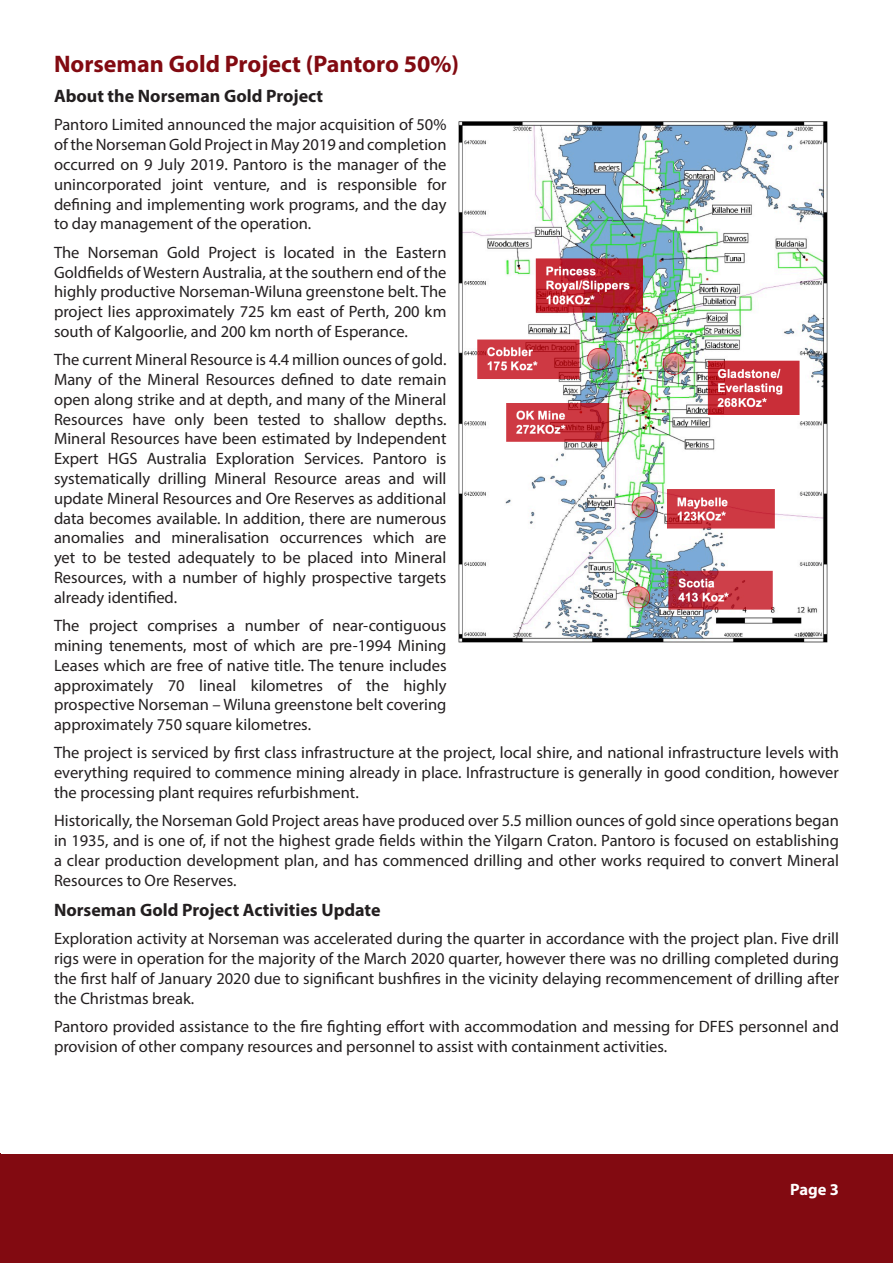
<style>
.page{position:relative;width:893px;height:1263px;background:#fff}
.page>*{position:absolute;margin:0;border:0;box-sizing:border-box;transform-origin:0 0}
.t1{font:700 24px "Myriad Pro";color:#820a11}
.t2{font:700 18px "Myriad Pro";color:#231f20}
.t3{font:16.5px/19.8px "Myriad Pro";color:#231f20;text-align:justify}
.t4{font:700 16.5px "Myriad Pro";color:#fff}
</style>
<div class="page">
<div style="left:1px;top:1154px;width:892px;height:109px;background:#820a11"></div>
<hr style="left:0;top:1153px;width:1px;height:110px;background:#820a11">
<img style="left:458px;top:121px;width:370px;height:522px">
<h1 class="t1" style="left:54px;top:48px;width:406px">Norseman Gold Project (Pantoro 50%)</h1>
<p class="t2" style="left:54px;top:84px;width:271px">About the Norseman Gold Project</p>
<p class="t3" style="left:54px;top:115px;width:394px">Pantoro Limited announced the major acquisition of 50% of the Norseman Gold Project in May 2019 and completion occurred on 9 July 2019. Pantoro is the manager of the unincorporated joint venture, and is responsible for defining and implementing work programs, and the day to day management of the operation.</p>
<p class="t3" style="left:54px;top:242px;width:394px">The Norseman Gold Project is located in the Eastern Goldfields of Western Australia, at the southern end of the highly productive Norseman-Wiluna greenstone belt. The project lies approximately 725 km east of Perth, 200 km south of Kalgoorlie, and 200 km north of Esperance.</p>
<p class="t3" style="left:54px;top:350px;width:394px">The current Mineral Resource is 4.4 million ounces of gold.<br>Many of the Mineral Resources defined to date remain open along strike and at depth, and many of the Mineral Resources have only been tested to shallow depths.<br>Mineral Resources have been estimated by Independent Expert HGS Australia Exploration Services. Pantoro is systematically drilling Mineral Resource areas and will update Mineral Resources and Ore Reserves as additional data becomes available. In addition, there are numerous anomalies and mineralisation occurrences which are yet to be tested adequately to be placed into Mineral Resources, with a number of highly prospective targets already identified.</p>
<p class="t3" style="left:54px;top:615px;width:394px">The project comprises a number of near-contiguous mining tenements, most of which are pre-1994 Mining Leases which are free of native title. The tenure includes approximately 70 lineal kilometres of the highly prospective Norseman – Wiluna greenstone belt covering approximately 750 square kilometres.</p>
<p class="t3" style="left:54px;top:743px;width:787px">The project is serviced by first class infrastructure at the project, local shire, and national infrastructure levels with everything required to commence mining already in place. Infrastructure is generally in good condition, however the processing plant requires refurbishment.</p>
<p class="t3" style="left:54px;top:811px;width:786px">Historically, the Norseman Gold Project areas have produced over 5.5 million ounces of gold since operations began in 1935, and is one of, if not the highest grade fields within the Yilgarn Craton. Pantoro is focused on establishing a clear production development plan, and has commenced drilling and other works required to convert Mineral Resources to Ore Reserves.</p>
<p class="t2" style="left:54px;top:898px;width:328px">Norseman Gold Project Activities Update</p>
<p class="t3" style="left:54px;top:928px;width:787px">Exploration activity at Norseman was accelerated during the quarter in accordance with the project plan. Five drill rigs were in operation for the majority of the March 2020 quarter, however there was no drilling completed during the first half of January 2020 due to significant bushfires in the vicinity delaying recommencement of drilling after the Christmas break.</p>
<p class="t3" style="left:54px;top:1016px;width:786px">Pantoro provided assistance to the fire fighting effort with accommodation and messing for DFES personnel and provision of other company resources and personnel to assist with containment activities.</p>
<p class="t4" style="left:790px;top:1178px;width:50px">Page 3</p>
</div>
